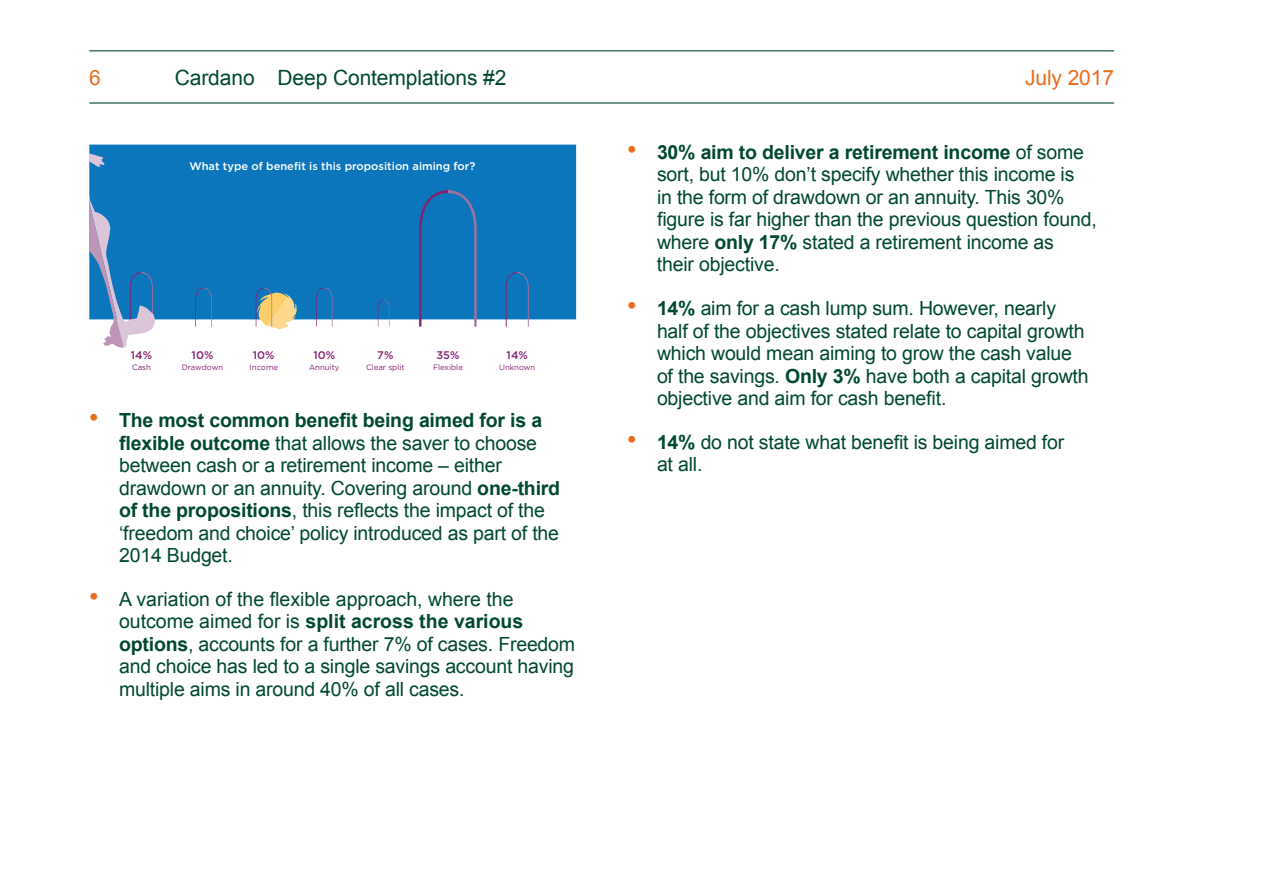
<style>
.page{position:relative;width:1263px;height:893px;background:#fff}
.page>*{position:absolute;margin:0;border:0;box-sizing:border-box;transform-origin:0 0}
.t1{font:21px "Arial";letter-spacing:-.005em;color:#004833}
.t2{font:21px "Arial";letter-spacing:-.005em;color:#e86d1f}
.t3{font:19.5px/22.5px "Arial";letter-spacing:-.01em;color:#004833}
.t4{font:500 11.1px "Gotham";color:#fff}
.t5{font:500 11.1px "Gotham";color:#842070}
.t6{font:7.8px "Gotham";color:#842070}
.t7{font:7.8px "Gotham";letter-spacing:-.02em;color:#842070}
.s1{font-size:27px;color:#e86d1f}
.s2{font-weight:700}
</style>
<div class="page">
<hr style="left:89px;top:50px;width:1025px;height:1px;background:#004833">
<hr style="left:89px;top:102px;width:1025px;height:2px;background:#004833">
<div style="left:89px;top:145px;width:487px;height:174px;background:#0c76bc"></div>
<svg style="left:378px;top:299px;width:11px;height:28px"></svg>
<svg style="left:506px;top:272px;width:23px;height:55px"></svg>
<svg style="left:419px;top:189px;width:58px;height:138px"></svg>
<svg style="left:195px;top:287px;width:17px;height:40px"></svg>
<svg style="left:256px;top:287px;width:42px;height:43px"></svg>
<svg style="left:316px;top:287px;width:16px;height:40px"></svg>
<svg style="left:89px;top:149px;width:68px;height:199px"></svg>
<p class="t2" style="left:89px;top:64px;width:13px">6</p>
<p class="t1" style="left:175px;top:64px;width:333px">Cardano Deep Contemplations #2</p>
<p class="t2" style="left:1025px;top:64px;width:91px">July 2017</p>
<p class="t4" style="left:189px;top:159px;width:288px">What type of benefit is this proposition aiming for?</p>
<p class="t5" style="left:131px;top:348px;width:23px">14%</p>
<p class="t6" style="left:132px;top:363px;width:20px">Cash</p>
<p class="t5" style="left:192px;top:348px;width:23px">10%</p>
<p class="t7" style="left:182px;top:363px;width:43px">Drawdown</p>
<p class="t5" style="left:253px;top:348px;width:23px">10%</p>
<p class="t6" style="left:250px;top:363px;width:30px">Income</p>
<p class="t5" style="left:313px;top:348px;width:23px">10%</p>
<p class="t6" style="left:309px;top:363px;width:32px">Annuity</p>
<p class="t5" style="left:377px;top:348px;width:18px">7%</p>
<p class="t6" style="left:366px;top:363px;width:40px">Clear split</p>
<p class="t5" style="left:436px;top:348px;width:25px">35%</p>
<p class="t6" style="left:433px;top:363px;width:31px">Flexible</p>
<p class="t5" style="left:507px;top:348px;width:23px">14%</p>
<p class="t6" style="left:499px;top:363px;width:38px">Unknown</p>
<p class="t3" style="left:119px;top:409px;width:443px;text-indent:-30px"><span class="s1">•</span> <span class="s2">The most common benefit being aimed for is a flexible outcome</span> that allows the saver to choose between cash or a retirement income – either drawdown or an annuity. Covering around <span class="s2">one-third of the propositions</span>, this reflects the impact of the ‘freedom and choice’ policy introduced as part of the 2014 Budget.</p>
<p class="t3" style="left:119px;top:588px;width:458px;text-indent:-30px"><span class="s1">•</span> A variation of the flexible approach, where the outcome aimed for is <span class="s2">split across the various options</span>, accounts for a further 7% of cases. Freedom and choice has led to a single savings account having multiple aims in around 40% of all cases.</p>
<p class="t3" style="left:657px;top:141px;width:441px;text-indent:-30px"><span class="s1">•</span> <span class="s2">30% aim to deliver a retirement income</span> of some sort, but 10% don’t specify whether this income is<br>in the form of drawdown or an annuity. This 30% figure is far higher than the previous question found, where <span class="s2">only 17%</span> stated a retirement income as<br>their objective.</p>
<p class="t3" style="left:657px;top:297px;width:433px;text-indent:-30px"><span class="s1">•</span> <span class="s2">14%</span> aim for a cash lump sum. However, nearly half of the objectives stated relate to capital growth which would mean aiming to grow the cash value of the savings. <span class="s2">Only 3%</span> have both a capital growth objective and aim for cash benefit.</p>
<p class="t3" style="left:657px;top:431px;width:409px;text-indent:-30px"><span class="s1">•</span> <span class="s2">14%</span> do not state what benefit is being aimed for at all.</p>
</div>
